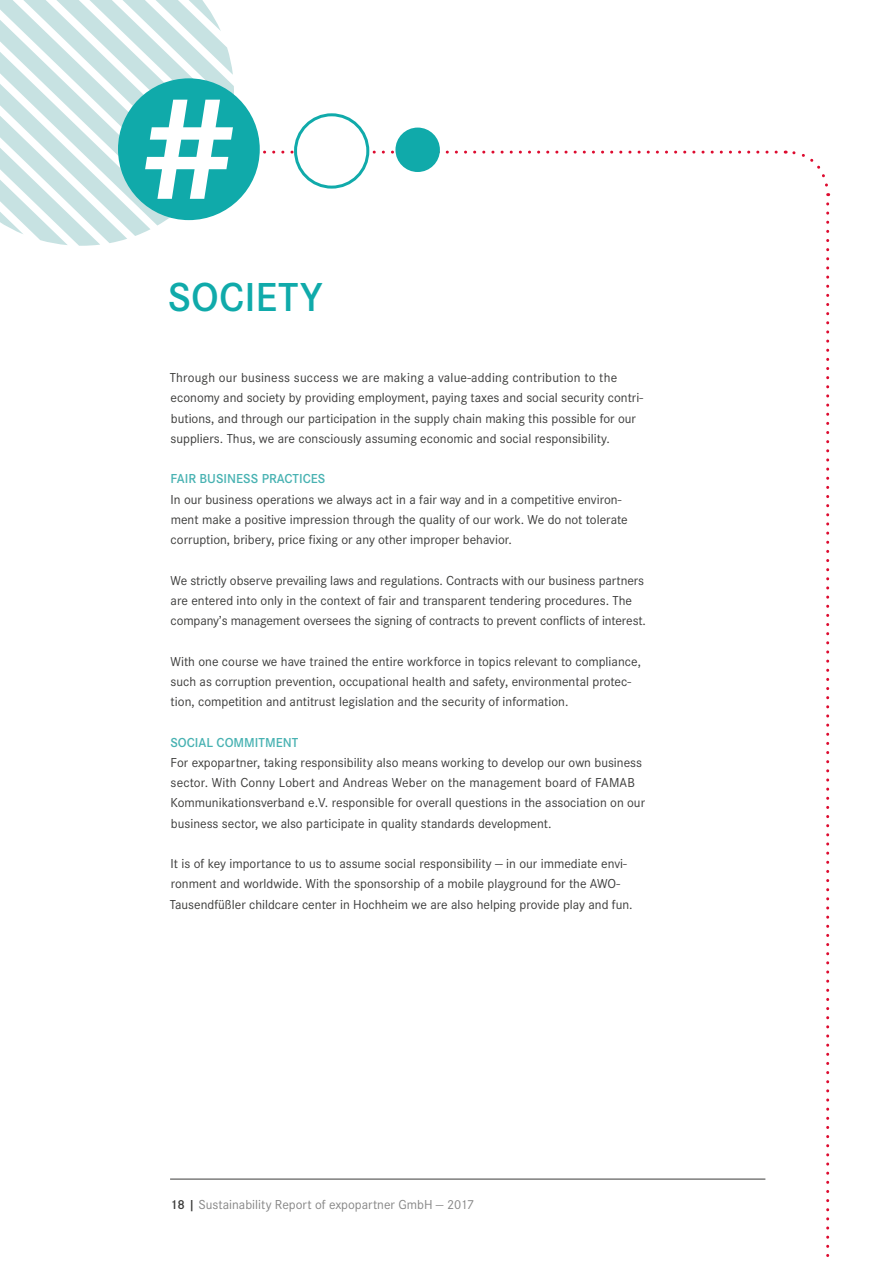
<style>
.page{position:relative;width:893px;height:1263px;background:#fff}
.page>*{position:absolute;margin:0;border:0;box-sizing:border-box;transform-origin:0 0}
.t1{font:600 42px "Corporate S";letter-spacing:.005em;color:#10aaaa}
.t2{font:13.5px/20.2px "Corporate STOT";color:#3c3c3b}
.t3{font:13.5px "Corporate STOT";color:#878787}
.t4{font:600 13.5px "Corporate S";color:#48b2b2}
.s1{font-family:"Corporate S";font-weight:600;color:#3c3c3b}
</style>
<div class="page">
<hr style="left:170px;top:1179px;width:595px;height:1px;background:#3c3c3b">
<svg style="left:785px;top:150px;width:45px;height:1107px"></svg>
<svg style="left:0;top:0;width:234px;height:246px;fill:#c7e2e2"></svg>
<div style="left:118px;top:78px;width:142px;height:142px;background:#10aaaa;border-radius:50%"></div>
<svg style="left:102px;top:0;width:674px;height:199px"></svg>
<h1 class="t1" style="left:168px;top:273px;width:156px">SOCIETY</h1>
<p class="t2" style="left:170px;top:368px;width:475px">Through our business success we are making a value-adding contribution to the economy and society by providing employment, paying taxes and social security contri&shy;butions, and through our participation in the supply chain making this possible for our suppliers. Thus, we are consciously assuming economic and social responsibility.</p>
<p class="t4" style="left:171px;top:471px;width:156px">FAIR BUSINESS PRACTICES</p>
<p class="t2" style="left:171px;top:489px;width:459px">In our business operations we always act in a fair way and in a competitive environ&shy;ment make a positive impression through the quality of our work. We do not tolerate corruption, bribery, price fixing or any other improper behavior.</p>
<p class="t2" style="left:171px;top:570px;width:475px">We strictly observe prevailing laws and regulations. Contracts with our business partners are entered into only in the context of fair and transparent tendering procedures. The company’s management oversees the signing of contracts to prevent conflicts of interest.</p>
<p class="t2" style="left:171px;top:651px;width:472px">With one course we have trained the entire workforce in topics relevant to compliance, such as corruption prevention, occupational health and safety, environmental protec&shy;tion, competition and antitrust legislation and the security of information.</p>
<p class="t4" style="left:170px;top:734px;width:129px">SOCIAL COMMITMENT</p>
<p class="t2" style="left:171px;top:752px;width:476px">For expopartner, taking responsibility also means working to develop our own business sector. With Conny Lobert and Andreas Weber on the management board of FAMAB Kommunikationsverband e.V. responsible for overall questions in the association on our business sector, we also participate in quality standards development.</p>
<p class="t2" style="left:170px;top:854px;width:463px">It is of key importance to us to assume social responsibility — in our immediate envi&shy;ronment and worldwide. With the sponsorship of a mobile playground for the AWO-<br>Tausendfüßler childcare center in Hochheim we are also helping provide play and fun.</p>
<p class="t3" style="left:170px;top:1197px;width:306px"><span class="s1">18 |</span> Sustainability Report of expopartner GmbH ― 2017</p>
</div>
